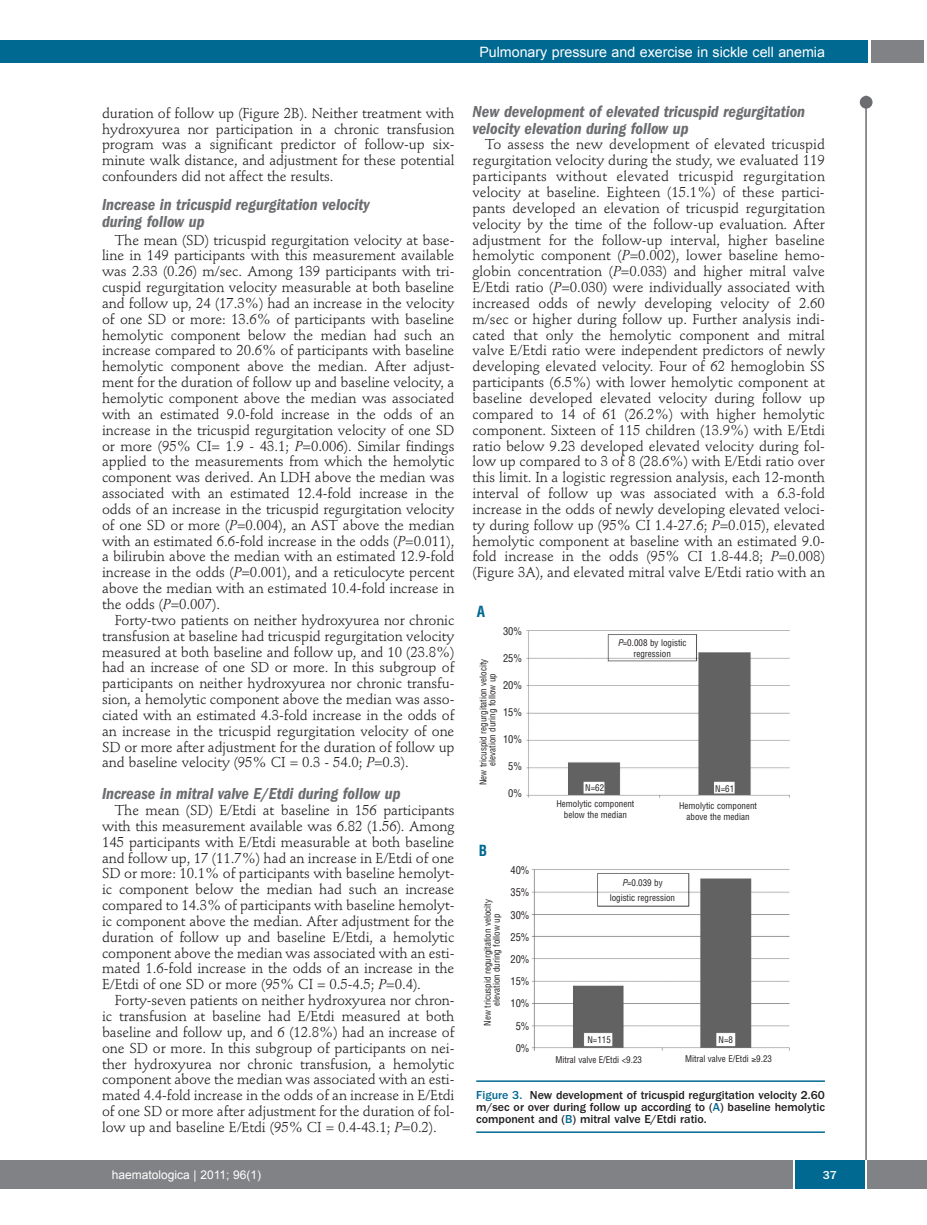
<style>
.page{position:relative;width:927px;height:1225px;background:#fff}
.page>*{position:absolute;margin:0;border:0;box-sizing:border-box;transform-origin:0 0}
.t1{font:italic 600 condensed 16.5px/16.5px "Franklin Gothic";color:#6c6d70}
.t2{font:700 condensed 15px "Helvetica";color:#006991}
.t3{font:14.25px/15.9px "Stempel Schneidler";letter-spacing:-.005em;color:#231f20;text-align:justify}
.t4{font:14.25px "Arial";color:#fff}
.t5{font:500 12px/12px "Franklin Gothic";color:#231f20;text-align:justify}
.t6{font:12px "Arial";color:#fff}
.t7{font:500 12px "Franklin Gothic";color:#fff}
.t8{font:condensed 10.5px/22.2px "Helvetica";color:#231f20;text-align:center}
.t9{font:condensed 9px/10.5px "Helvetica";color:#231f20;text-align:center}
.s1{font-style:italic}
.s2{color:#006991}
</style>
<div class="page">
<div style="left:860px;top:96px;width:12px;height:13px;background:#6c6d70;border-radius:50%"></div>
<hr style="left:865px;top:96px;width:2px;height:1064px;background:#6c6d70">
<div style="left:871px;top:40px;width:52px;height:22px;background:#808285"></div>
<div style="left:18px;top:40px;width:849px;height:22px;background:#006991"></div>
<div style="left:17px;top:1160px;width:910px;height:28px;background:#808285"></div>
<div style="left:795px;top:1160px;width:70px;height:28px;background:#006991"></div>
<hr style="left:793px;top:1160px;width:2px;height:28px;background:#fff">
<hr style="left:865px;top:1160px;width:2px;height:28px;background:#fff">
<div style="left:0;top:40px;width:19px;height:22px;background:#006991"></div>
<div style="left:0;top:1160px;width:18px;height:28px;background:#808285"></div>
<hr style="left:476px;top:1080px;width:349px;height:2px;background:#006991">
<hr style="left:476px;top:1131px;width:349px;height:2px;background:#006991">
<img style="left:526px;top:630px;width:264px;height:428px">
<p class="t4" style="left:479px;top:44px;width:347px">Pulmonary pressure and exercise in sickle cell anemia</p>
<p class="t3" style="left:102px;top:106px;width:354px">duration of follow up (Figure 2B). Neither treatment with hydroxyurea nor participation in a chronic transfusion program was a significant predictor of follow-up six&shy;minute walk distance, and adjustment for these potential confounders did not affect the results.</p>
<p class="t1" style="left:102px;top:198px;width:269px">Increase in tricuspid regurgitation velocity during follow up</p>
<p class="t3" style="left:102px;top:233px;width:354px;text-indent:13px">The mean (SD) tricuspid regurgitation velocity at base&shy;line in 149 participants with this measurement available was 2.33 (0.26) m/sec. Among 139 participants with tri&shy;cuspid regurgitation velocity measurable at both baseline and follow up, 24 (17.3%) had an increase in the velocity of one SD or more: 13.6% of participants with baseline hemolytic component below the median had such an increase compared to 20.6% of participants with baseline hemolytic component above the median. After adjust&shy;ment for the duration of follow up and baseline velocity, a hemolytic component above the median was associated with an estimated 9.0-fold increase in the odds of an increase in the tricuspid regurgitation velocity of one SD or more (95% CI= 1.9 - 43.1; <span class="s1">P</span>=0.006). Similar findings applied to the measurements from which the hemolytic component was derived. An LDH above the median was associated with an estimated 12.4-fold increase in the odds of an increase in the tricuspid regurgitation velocity of one SD or more (<span class="s1">P</span>=0.004), an AST above the median with an estimated 6.6-fold increase in the odds (<span class="s1">P</span>=0.011), a bilirubin above the median with an estimated 12.9-fold increase in the odds (<span class="s1">P</span>=0.001), and a reticulocyte percent above the median with an estimated 10.4-fold increase in the odds (<span class="s1">P</span>=0.007).</p>
<p class="t3" style="left:102px;top:613px;width:354px;text-indent:13px">Forty-two patients on neither hydroxyurea nor chronic transfusion at baseline had tricuspid regurgitation velocity measured at both baseline and follow up, and 10 (23.8%) had an increase of one SD or more. In this subgroup of participants on neither hydroxyurea nor chronic transfu&shy;sion, a hemolytic component above the median was asso&shy;ciated with an estimated 4.3-fold increase in the odds of an increase in the tricuspid regurgitation velocity of one SD or more after adjustment for the duration of follow up and baseline velocity (95% CI = 0.3 - 54.0; <span class="s1">P</span>=0.3).</p>
<p class="t1" style="left:102px;top:786px;width:300px">Increase in mitral valve E/Etdi during follow up</p>
<p class="t3" style="left:102px;top:803px;width:354px;text-indent:13px">The mean (SD) E/Etdi at baseline in 156 participants with this measurement available was 6.82 (1.56). Among 145 participants with E/Etdi measurable at both baseline and follow up, 17 (11.7%) had an increase in E/Etdi of one SD or more: 10.1% of participants with baseline hemolyt&shy;ic component below the median had such an increase compared to 14.3% of participants with baseline hemolyt&shy;ic component above the median. After adjustment for the duration of follow up and baseline E/Etdi, a hemolytic component above the median was associated with an esti&shy;mated 1.6-fold increase in the odds of an increase in the E/Etdi of one SD or more (95% CI = 0.5-4.5; <span class="s1">P</span>=0.4).</p>
<p class="t3" style="left:102px;top:993px;width:354px;text-indent:13px">Forty-seven patients on neither hydroxyurea nor chron&shy;ic transfusion at baseline had E/Etdi measured at both baseline and follow up, and 6 (12.8%) had an increase of one SD or more. In this subgroup of participants on nei&shy;ther hydroxyurea nor chronic transfusion, a hemolytic component above the median was associated with an esti&shy;mated 4.4-fold increase in the odds of an increase in E/Etdi of one SD or more after adjustment for the duration of fol&shy;low up and baseline E/Etdi (95% CI = 0.4-43.1; <span class="s1">P</span>=0.2).</p>
<p class="t1" style="left:472px;top:105px;width:334px">New development of elevated tricuspid regurgitation velocity elevation during follow up</p>
<p class="t3" style="left:472px;top:138px;width:354px;text-indent:13px">To assess the new development of elevated tricuspid regurgitation velocity during the study, we evaluated 119 participants without elevated tricuspid regurgitation velocity at baseline. Eighteen (15.1%) of these partici&shy;pants developed an elevation of tricuspid regurgitation velocity by the time of the follow-up evaluation. After adjustment for the follow-up interval, higher baseline hemolytic component (<span class="s1">P</span>=0.002), lower baseline hemo&shy;globin concentration (<span class="s1">P</span>=0.033) and higher mitral valve E/Etdi ratio (<span class="s1">P</span>=0.030) were individually associated with increased odds of newly developing velocity of 2.60 m/sec or higher during follow up. Further analysis indi&shy;cated that only the hemolytic component and mitral valve E/Etdi ratio were independent predictors of newly developing elevated velocity. Four of 62 hemoglobin SS participants (6.5%) with lower hemolytic component at baseline developed elevated velocity during follow up compared to 14 of 61 (26.2%) with higher hemolytic component. Sixteen of 115 children (13.9%) with E/Etdi ratio below 9.23 developed elevated velocity during fol&shy;low up compared to 3 of 8 (28.6%) with E/Etdi ratio over this limit. In a logistic regression analysis, each 12-month interval of follow up was associated with a 6.3-fold increase in the odds of newly developing elevated veloci&shy;ty during follow up (95% CI 1.4-27.6; <span class="s1">P</span>=0.015), elevated hemolytic component at baseline with an estimated 9.0- fold increase in the odds (95% CI 1.8-44.8; <span class="s1">P</span>=0.008) (Figure 3A), and elevated mitral valve E/Etdi ratio with an</p>
<p class="t2" style="left:477px;top:602px;width:10px">A</p>
<p class="t8" style="left:503px;top:620px;width:21px">30%</p>
<p class="t8" style="left:503px;top:647px;width:21px">25%</p>
<p class="t8" style="left:503px;top:674px;width:21px">20%</p>
<p class="t8" style="left:503px;top:701px;width:21px">15%</p>
<p class="t8" style="left:503px;top:728px;width:21px">10%</p>
<p class="t8" style="left:508px;top:755px;width:15px">5%</p>
<p class="t8" style="left:508px;top:782px;width:15px">0%</p>
<p class="t9" style="left:479px;top:765px;width:108px;line-height:9px;text-align:left;text-indent:-20px;rotate:-90deg">New tricuspid regurgitation velocity elevation during follow up</p>
<p class="t2" style="left:479px;top:842px;width:10px">B</p>
<p class="t9" style="left:483px;top:1006px;width:108px;line-height:9px;text-align:left;text-indent:-20px;rotate:-90deg">New tricuspid regurgitation velocity elevation during follow up</p>
<p class="t8" style="left:510px;top:859px;width:21px">40%<br>35%<br>30%<br>25%<br>20%<br>15%<br>10%<br>5%<br>0%</p>
<p class="t9" style="left:618px;top:638px;width:70px"><span class="s1">P</span>=0.008 by logistic regression</p>
<p class="t9" style="left:585px;top:783px;width:20px">N=62</p>
<p class="t9" style="left:715px;top:783px;width:20px">N=61</p>
<p class="t9" style="left:556px;top:799px;width:79px">Hemolytic component below the median</p>
<p class="t9" style="left:679px;top:801px;width:79px">Hemolytic component above the median</p>
<p class="t9" style="left:610px;top:875px;width:67px;line-height:15px"><span class="s1">P</span>=0.039 by logistic regression</p>
<p class="t9" style="left:587px;top:1034px;width:25px">N=115</p>
<p class="t9" style="left:719px;top:1034px;width:16px">N=8</p>
<p class="t9" style="left:555px;top:1054px;width:88px">Mitral valve E/Etdi &lt;9.23</p>
<p class="t9" style="left:685px;top:1054px;width:89px">Mitral valve E/Etdi ≥9.23</p>
<p class="t5" style="left:476px;top:1090px;width:350px"><span class="s2">Figure 3.</span> New development of tricuspid regurgitation velocity 2.60 m/sec or over during follow up according to (<span class="s2">A</span>) baseline hemolytic component and (<span class="s2">B</span>) mitral valve E/Etdi ratio.</p>
<p class="t6" style="left:112px;top:1168px;width:151px">haematologica | 2011; 96(1)</p>
<p class="t7" style="left:823px;top:1171px;width:16px">37</p>
</div>
